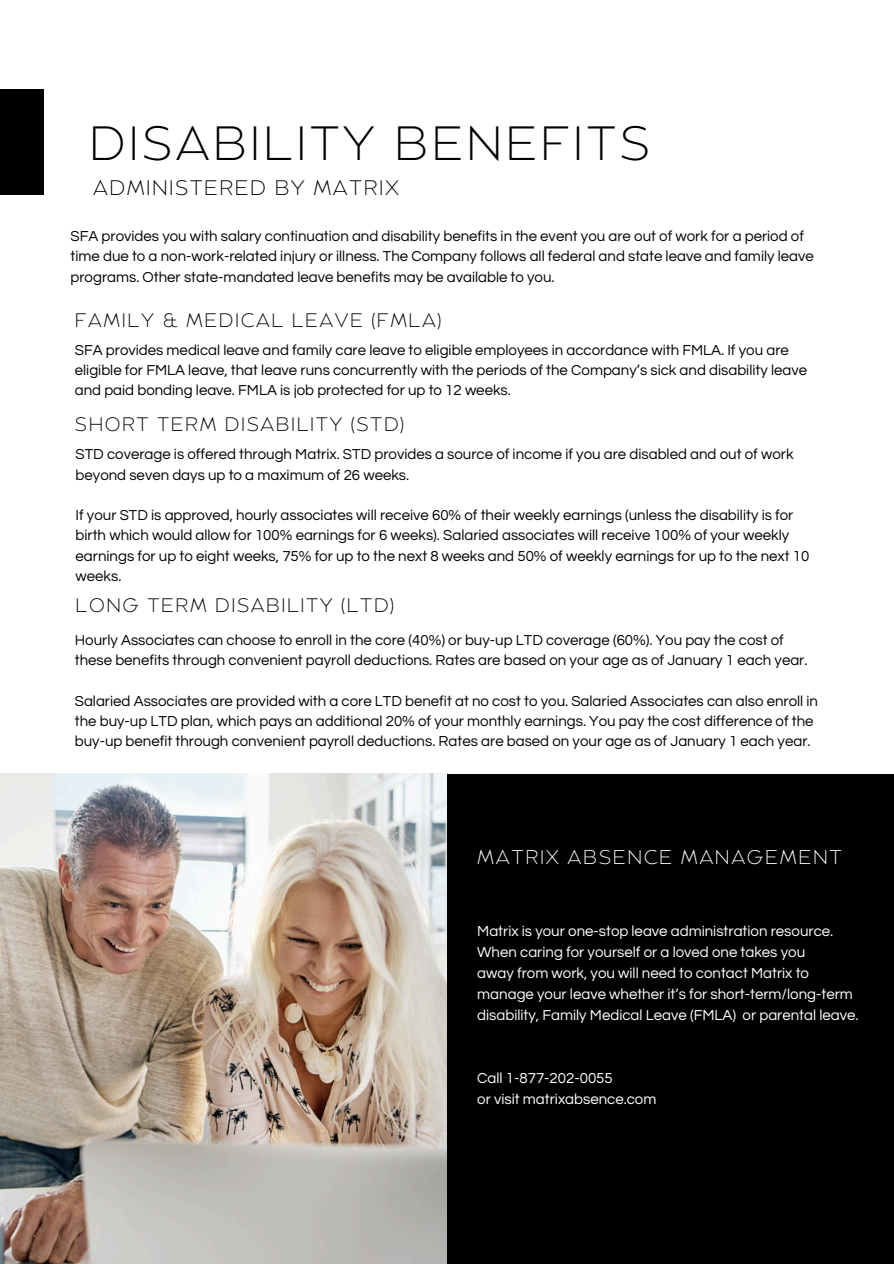
<style>
.page{position:relative;width:894px;height:1264px;background:#fff}
.page>*{position:absolute;margin:0;border:0;box-sizing:border-box;transform-origin:0 0}
.t1{font:200 48px "Balgin";letter-spacing:.07em;color:#000}
.t2{font:200 21px "Balgin";letter-spacing:.07em;color:#000}
.t3{font:200 19.8px "Balgin";letter-spacing:.08em;color:#fff}
.t4{font:200 19.5px "Balgin";letter-spacing:.08em;color:#000}
.t5{font:15px/20.2px "Questrial";color:#000}
.t6{font:15px/21px "Questrial";color:#fff}
</style>
<div class="page">
<img style="left:0;top:774px;width:446px;height:489px">
<div style="left:446px;top:774px;width:447px;height:489px;background:#000"></div>
<div style="left:0;top:89px;width:43px;height:106px;background:#000"></div>
<h2 class="t1" style="left:89px;top:124px;width:562px">DISABILITY BENEFITS</h2>
<h2 class="t2" style="left:93px;top:179px;width:307px">ADMINISTERED BY MATRIX</h2>
<h1 class="t5" style="left:70px;top:226px;width:744px">SFA provides you with salary continuation and disability benefits in the event you are out of work for a period of time due to a non-work-related injury or illness. The Company follows all federal and state leave and family leave programs. Other state-mandated leave benefits may be available to you.</h1>
<p class="t4" style="left:75px;top:312px;width:368px">FAMILY &amp; MEDICAL LEAVE (FMLA)</p>
<p class="t5" style="left:75px;top:340px;width:733px">SFA provides medical leave and family care leave to eligible employees in accordance with FMLA. If you are eligible for FMLA leave, that leave runs concurrently with the periods of the Company’s sick and disability leave and paid bonding leave. FMLA is job protected for up to 12 weeks.</p>
<p class="t4" style="left:75px;top:416px;width:331px">SHORT TERM DISABILITY (STD)</p>
<h2 class="t5" style="left:76px;top:444px;width:719px">STD coverage is offered through Matrix. STD provides a source of income if you are disabled and out of work</h2>
<p class="t5" style="left:76px;top:465px;width:335px">beyond seven days up to a maximum of 26 weeks.</p>
<p class="t5" style="left:76px;top:505px;width:735px">If your STD is approved, hourly associates will receive 60% of their weekly earnings (unless the disability is for birth which would allow for 100% earnings for 6 weeks). Salaried associates will receive 100% of your weekly earnings for up to eight weeks, 75% for up to the next 8 weeks and 50% of weekly earnings for up to the next 10 weeks.</p>
<p class="t4" style="left:76px;top:597px;width:320px">LONG TERM DISABILITY (LTD)</p>
<p class="t5" style="left:75px;top:630px;width:734px">Hourly Associates can choose to enroll in the core (40%) or buy-up LTD coverage (60%). You pay the cost of these benefits through convenient payroll deductions. Rates are based on your age as of January 1 each year.</p>
<p class="t5" style="left:75px;top:691px;width:744px">Salaried Associates are provided with a core LTD benefit at no cost to you. Salaried Associates can also enroll in the buy-up LTD plan, which pays an additional 20% of your monthly earnings. You pay the cost difference of the buy-up benefit through convenient payroll deductions. Rates are based on your age as of January 1 each year.</p>
<p class="t3" style="left:477px;top:849px;width:366px">MATRIX ABSENCE MANAGEMENT</p>
<p class="t6" style="left:477px;top:921px;width:357px">Matrix is your one-stop leave administration resource.<br>When caring for yourself or a loved one takes you</p>
<h2 class="t6" style="left:477px;top:963px;width:377px">away from work, you will need to contact Matrix to manage your leave whether it’s for short-term/long-term</h2>
<p class="t6" style="left:477px;top:1005px;width:382px">disability, Family Medical Leave (FMLA) or parental leave.</p>
<p class="t6" style="left:477px;top:1068px;width:137px">Call 1-877-202-0055</p>
<p class="t6" style="left:477px;top:1089px;width:181px">or visit matrixabsence.com</p>
</div>
